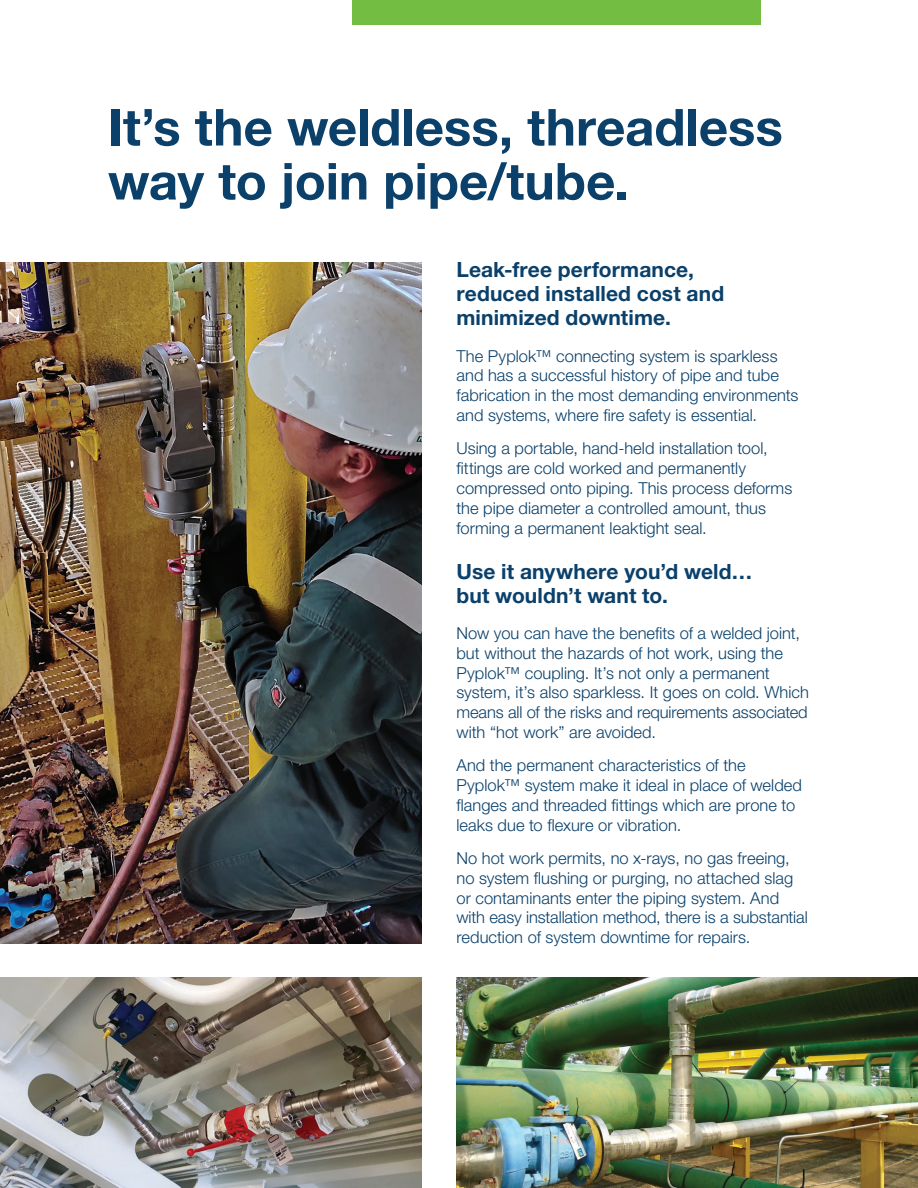
<style>
.page{position:relative;width:918px;height:1188px;background:#fff}
.page>*{position:absolute;margin:0;border:0;box-sizing:border-box;transform-origin:0 0}
.t1{font:700 51px/54px "Helvetica Neue LT Std";color:#0a406a}
.t2{font:700 21px/24px "Helvetica Neue LT Std";letter-spacing:.005em;color:#0a406a}
.t3{font:300 16.5px/19.8px "Helvetica Neue LT Std";color:#0a406a}
</style>
<div class="page">
<img style="left:0;top:262px;width:421px;height:682px">
<img style="left:0;top:977px;width:421px;height:211px">
<img style="left:457px;top:977px;width:461px;height:211px">
<div style="left:352px;top:0;width:408px;height:24px;background:#73bd43"></div>
<h1 class="t1" style="left:108px;top:99px;width:676px">It’s the weldless, threadless way to join pipe/tube.</h1>
<p class="t2" style="left:456px;top:257px;width:269px">Leak-free performance, reduced installed cost and minimized downtime.</p>
<p class="t3" style="left:456px;top:346px;width:344px">The Pyplok™ connecting system is sparkless and has a successful history of pipe and tube fabrication in the most demanding environments and systems, where fire safety is essential.</p>
<p class="t3" style="left:456px;top:438px;width:337px">Using a portable, hand-held installation tool, fittings are cold worked and permanently compressed onto piping. This process deforms the pipe diameter a controlled amount, thus forming a permanent leaktight seal.</p>
<p class="t2" style="left:456px;top:559px;width:297px">Use it anywhere you’d weld… but wouldn’t want to.</p>
<p class="t3" style="left:456px;top:623px;width:354px">Now you can have the benefits of a welded joint, but without the hazards of hot work, using the Pyplok™ coupling. It’s not only a permanent system, it’s also sparkless. It goes on cold. Which means all of the risks and requirements associated with “hot work” are avoided.</p>
<p class="t3" style="left:456px;top:755px;width:347px">And the permanent characteristics of the Pyplok™ system make it ideal in place of welded flanges and threaded fittings which are prone to leaks due to flexure or vibration.</p>
<p class="t3" style="left:456px;top:848px;width:353px">No hot work permits, no x-rays, no gas freeing, no system flushing or purging, no attached slag or contaminants enter the piping system. And with easy installation method, there is a substantial reduction of system downtime for repairs.</p>
</div>
